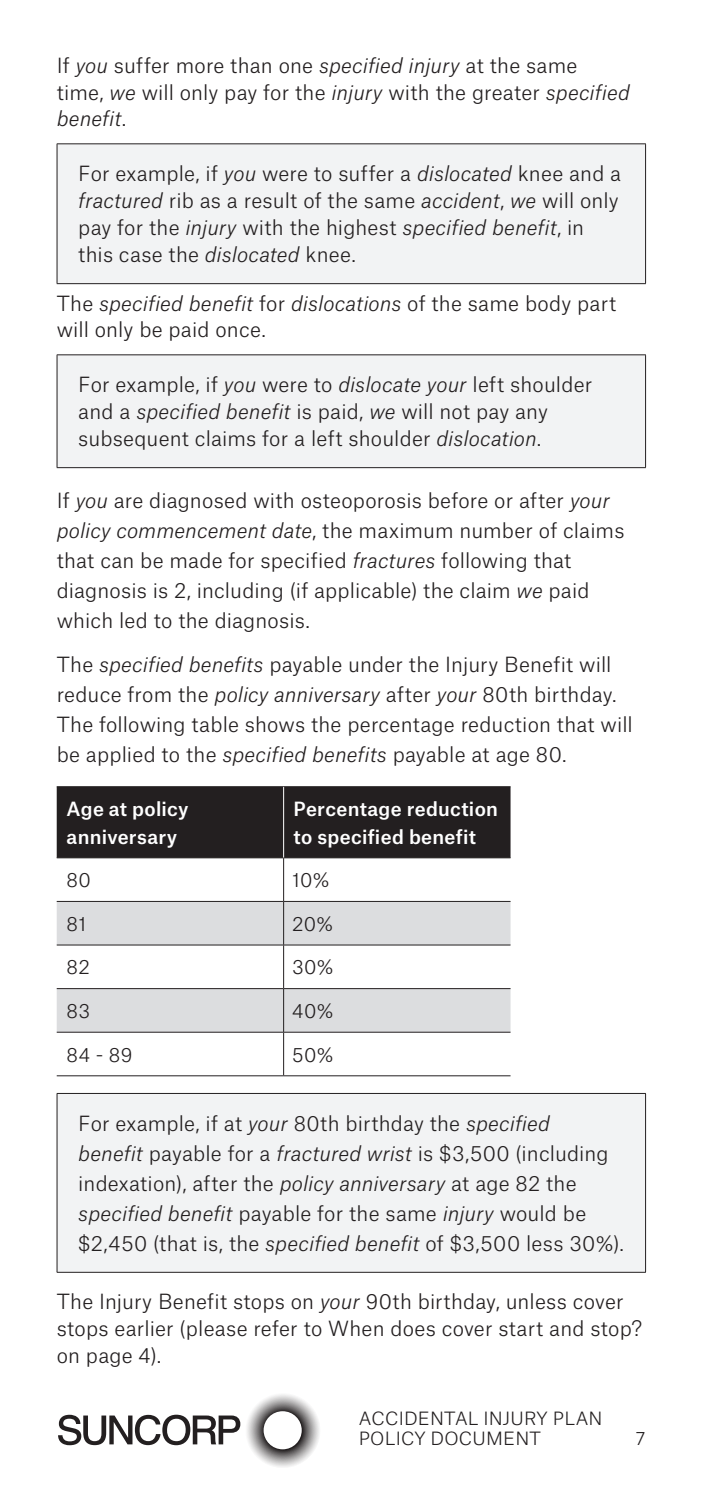
<style>
.page{position:relative;width:702px;height:1489px;background:#fff}
.page>*{position:absolute;margin:0;border:0;box-sizing:border-box;transform-origin:0 0}
.t1{font:300 20px/30px "Atlas Grotesk";letter-spacing:.01em;color:#231f20}
.t2{font:500 18.75px/27.5px "Atlas Grotesk";letter-spacing:.015em;color:#fff}
.t3{font:300 18.75px "Atlas Grotesk";letter-spacing:.02em;color:#231f20}
.t4{font:300 17.5px/20px "Atlas Grotesk";letter-spacing:.01em;color:#231f20}
.s1{font-style:italic}
</style>
<div class="page">
<svg style="left:58px;top:1394px;width:261px;height:73px"></svg>
<div style="left:57px;top:144px;width:588px;height:140px;background:#f2f3f4"></div>
<hr style="left:57px;top:143px;width:589px;height:1px;background:#231f20">
<hr style="left:57px;top:144px;width:1px;height:139px;background:#231f20">
<hr style="left:645px;top:144px;width:1px;height:139px;background:#231f20">
<hr style="left:57px;top:283px;width:589px;height:1px;background:#231f20">
<div style="left:57px;top:355px;width:588px;height:112px;background:#f2f3f4"></div>
<hr style="left:57px;top:354px;width:589px;height:1px;background:#231f20">
<hr style="left:57px;top:355px;width:1px;height:112px;background:#231f20">
<hr style="left:645px;top:355px;width:1px;height:112px;background:#231f20">
<hr style="left:57px;top:467px;width:589px;height:1px;background:#231f20">
<div style="left:57px;top:787px;width:453px;height:70px;background:#231f20"></div>
<svg style="left:57px;top:902px;width:453px;height:129px;fill:#dcdddf"></svg>
<hr style="left:57px;top:786px;width:226px;height:1px;background:#231f20">
<hr style="left:283px;top:786px;width:227px;height:1px;background:#231f20">
<hr style="left:57px;top:857px;width:226px;height:1px;background:#231f20">
<hr style="left:283px;top:857px;width:227px;height:1px;background:#231f20">
<hr style="left:283px;top:858px;width:1px;height:43px;background:#231f20">
<hr style="left:57px;top:901px;width:226px;height:1px;background:#231f20">
<hr style="left:283px;top:901px;width:227px;height:1px;background:#231f20">
<hr style="left:283px;top:901px;width:1px;height:43px;background:#231f20">
<hr style="left:57px;top:944px;width:226px;height:1px;background:#231f20">
<hr style="left:283px;top:944px;width:227px;height:1px;background:#231f20">
<hr style="left:283px;top:945px;width:1px;height:43px;background:#231f20">
<hr style="left:57px;top:988px;width:226px;height:1px;background:#231f20">
<hr style="left:283px;top:988px;width:227px;height:1px;background:#231f20">
<hr style="left:283px;top:988px;width:1px;height:43px;background:#231f20">
<hr style="left:57px;top:1031px;width:226px;height:1px;background:#231f20">
<hr style="left:283px;top:1031px;width:227px;height:1px;background:#231f20">
<hr style="left:283px;top:1032px;width:1px;height:43px;background:#231f20">
<hr style="left:57px;top:1075px;width:226px;height:1px;background:#231f20">
<hr style="left:283px;top:1075px;width:227px;height:1px;background:#231f20">
<hr style="left:283px;top:787px;width:1px;height:70px;background:#fff">
<div style="left:57px;top:1093px;width:588px;height:179px;background:#f2f3f4"></div>
<hr style="left:57px;top:1092px;width:589px;height:1px;background:#231f20">
<hr style="left:57px;top:1093px;width:1px;height:178px;background:#231f20">
<hr style="left:645px;top:1093px;width:1px;height:178px;background:#231f20">
<hr style="left:57px;top:1271px;width:589px;height:1px;background:#231f20">
<p class="t1" style="left:57px;top:50px;width:574px;line-height:26.8px">If <span class="s1">you</span> suffer more than one <span class="s1">specified injury</span> at the same<br>time, <span class="s1">we</span> will only pay for the <span class="s1">injury</span> with the greater <span class="s1">specified benefit</span>.</p>
<p class="t1" style="left:78px;top:158px;width:544px;line-height:27px">For example, if <span class="s1">you</span> were to suffer a <span class="s1">dislocated</span> knee and a <span class="s1">fractured</span> rib as a result of the same <span class="s1">accident</span>, <span class="s1">we</span> will only pay for the <span class="s1">injury</span> with the highest <span class="s1">specified benefit</span>, in this case the <span class="s1">dislocated</span> knee.</p>
<p class="t1" style="left:57px;top:288px;width:561px;line-height:26.8px">The <span class="s1">specified benefit</span> for <span class="s1">dislocations</span> of the same body part will only be paid once.</p>
<p class="t1" style="left:78px;top:369px;width:515px;line-height:27px">For example, if <span class="s1">you</span> were to <span class="s1">dislocate your</span> left shoulder and a <span class="s1">specified benefit</span> is paid, <span class="s1">we</span> will not pay any subsequent claims for a left shoulder <span class="s1">dislocation</span>.</p>
<p class="t1" style="left:57px;top:483px;width:569px">If <span class="s1">you</span> are diagnosed with osteoporosis before or after <span class="s1">your policy commencement date</span>, the maximum number of claims that can be made for specified <span class="s1">fractures</span> following that diagnosis is 2, including (if applicable) the claim <span class="s1">we</span> paid which led to the diagnosis.</p>
<p class="t1" style="left:57px;top:647px;width:577px">The <span class="s1">specified benefits</span> payable under the Injury Benefit will reduce from the <span class="s1">policy anniversary</span> after <span class="s1">your</span> 80th birthday.<br>The following table shows the percentage reduction that will be applied to the <span class="s1">specified benefits</span> payable at age 80.</p>
<p class="t2" style="left:67px;top:793px;width:123px">Age at policy anniversary</p>
<p class="t2" style="left:293px;top:793px;width:206px">Percentage reduction to specified benefit</p>
<p class="t3" style="left:67px;top:865px;width:26px">80</p>
<p class="t3" style="left:292px;top:865px;width:39px">10%</p>
<p class="t3" style="left:67px;top:909px;width:21px">81</p>
<p class="t3" style="left:292px;top:909px;width:43px">20%</p>
<p class="t3" style="left:67px;top:952px;width:25px">82</p>
<p class="t3" style="left:292px;top:952px;width:43px">30%</p>
<p class="t3" style="left:67px;top:996px;width:25px">83</p>
<p class="t3" style="left:292px;top:996px;width:43px">40%</p>
<p class="t3" style="left:67px;top:1039px;width:67px">84 - 89</p>
<p class="t3" style="left:292px;top:1039px;width:43px">50%</p>
<p class="t1" style="left:78px;top:1106px;width:547px">For example, if at <span class="s1">your</span> 80th birthday the <span class="s1">specified<br>benefit</span> payable for a <span class="s1">fractured wrist</span> is $3,500 (including indexation), after the <span class="s1">policy anniversary</span> at age 82 the <span class="s1">specified benefit</span> payable for the same <span class="s1">injury</span> would be $2,450 (that is, the <span class="s1">specified benefit</span> of $3,500 less 30%).</p>
<p class="t1" style="left:57px;top:1286px;width:587px;line-height:26.8px">The Injury Benefit stops on <span class="s1">your</span> 90th birthday, unless cover stops earlier (please refer to When does cover start and stop? on page 4).</p>
<p class="t4" style="left:359px;top:1406px;width:245px">ACCIDENTAL INJURY PLAN<br>POLICY DOCUMENT</p>
<p class="t4" style="left:635px;top:1426px;width:11px">7</p>
</div>
